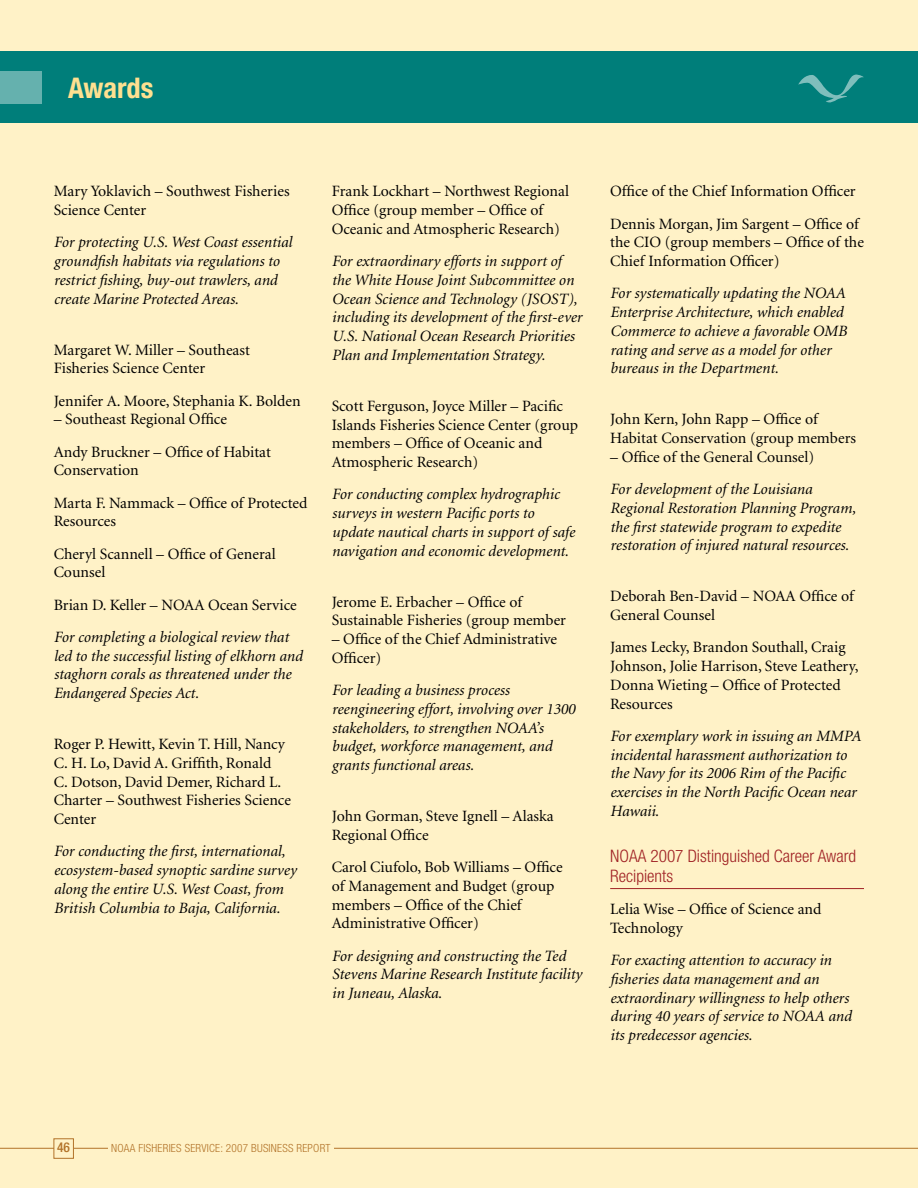
<style>
.page{position:relative;width:918px;height:1188px;background:#fff2c7}
.page>*{position:absolute;margin:0;border:0;box-sizing:border-box;transform-origin:0 0}
.t1{font:700 condensed 28.5px "Helvetica Neue";color:#ffe090}
.t2{font:300 condensed 17.25px/19.5px "Helvetica Neue";color:#a02225}
.t3{font:italic 15.75px/18.8px "Minion";color:#000}
.t4{font:15.75px/18.8px "Minion";color:#000}
.t5{font:500 condensed 13.5px "Helvetica Neue";color:#b27329}
.t6{font:300 condensed 11.25px "Helvetica Neue";letter-spacing:.02em;color:#b27329}
</style>
<div class="page">
<hr style="left:0;top:1148px;width:918px;height:1px;background:#b27329">
<div style="left:108px;top:1143px;width:226px;height:18px;background:#fff2c7"></div>
<div style="left:54px;top:1139px;width:19px;height:19px;background:#fff2c7"></div>
<div style="left:54px;top:1139px;width:20px;height:20px;border:1px solid #b27329"></div>
<div style="left:0;top:51px;width:918px;height:72px;background:#007e7a"></div>
<div style="left:0;top:71px;width:42px;height:32px;background:#65b1ae"></div>
<hr style="left:610px;top:888px;width:254px;height:1px;background:#a02225">
<svg style="left:798px;top:74px;width:66px;height:29px"></svg>
<h1 class="t1" style="left:68px;top:70px;width:87px">Awards</h1>
<p class="t4" style="left:54px;top:183px;width:237px">Mary Yoklavich – Southwest Fisheries<br>Science Center</p>
<p class="t3" style="left:54px;top:234px;width:240px">For protecting U.S. West Coast essential groundfish habitats via regulations to restrict fishing, buy-out trawlers, and create Marine Protected Areas.</p>
<p class="t4" style="left:54px;top:341px;width:198px">Margaret W. Miller – Southeast<br>Fisheries Science Center</p>
<p class="t4" style="left:54px;top:392px;width:248px">Jennifer A. Moore, Stephania K. Bolden</p>
<p class="t4" style="left:54px;top:404px;width:219px;line-height:32.2px">– Southeast Regional Office<br>Andy Bruckner – Office of Habitat</p>
<p class="t4" style="left:54px;top:455px;width:255px;line-height:32.2px">Conservation<br>Marta F. Nammack – Office of Protected</p>
<p class="t4" style="left:54px;top:506px;width:224px;line-height:32.2px">Resources<br>Cheryl Scannell – Office of General</p>
<p class="t4" style="left:54px;top:557px;width:245px;line-height:32.2px">Counsel<br>Brian D. Keller – NOAA Ocean Service</p>
<p class="t3" style="left:54px;top:628px;width:250px">For completing a biological review that led to the successful listing of elkhorn and staghorn corals as threatened under the Endangered Species Act.</p>
<p class="t4" style="left:54px;top:735px;width:239px">Roger P. Hewitt, Kevin T. Hill, Nancy<br>C. H. Lo, David A. Griffith, Ronald<br>C. Dotson, David Demer, Richard L.<br>Charter – Southwest Fisheries Science<br>Center</p>
<p class="t3" style="left:54px;top:843px;width:244px">For conducting the first, international, ecosystem-based synoptic sardine survey along the entire U.S. West Coast, from British Columbia to Baja, California.</p>
<p class="t4" style="left:332px;top:183px;width:239px">Frank Lockhart – Northwest Regional<br>Office (group member – Office of<br>Oceanic and Atmospheric Research)</p>
<p class="t3" style="left:332px;top:252px;width:252px">For extraordinary efforts in support of the White House Joint Subcommittee on Ocean Science and Technology (JSOST), including its development of the first-ever U.S. National Ocean Research Priorities Plan and Implementation Strategy.</p>
<p class="t4" style="left:332px;top:397px;width:248px">Scott Ferguson, Joyce Miller – Pacific Islands Fisheries Science Center (group members – Office of Oceanic and Atmospheric Research)</p>
<p class="t3" style="left:332px;top:486px;width:245px">For conducting complex hydrographic surveys in western Pacific ports to update nautical charts in support of safe navigation and economic development.</p>
<p class="t4" style="left:332px;top:593px;width:236px">Jerome E. Erbacher – Office of<br>Sustainable Fisheries (group member</p>
<p class="t4" style="left:332px;top:630px;width:227px">– Office of the Chief Administrative<br>Officer)</p>
<p class="t3" style="left:332px;top:681px;width:245px">For leading a business process reengineering effort, involving over 1300 stakeholders, to strengthen NOAA’s budget, workforce management, and grants functional areas.</p>
<p class="t4" style="left:332px;top:807px;width:223px">John Gorman, Steve Ignell – Alaska<br>Regional Office</p>
<p class="t4" style="left:332px;top:858px;width:232px">Carol Ciufolo, Bob Williams – Office of Management and Budget (group members – Office of the Chief<br>Administrative Officer)</p>
<p class="t3" style="left:332px;top:947px;width:252px">For designing and constructing the Ted<br>Stevens Marine Research Institute facility in Juneau, Alaska.</p>
<p class="t4" style="left:610px;top:176px;width:250px;line-height:32.2px">Office of the Chief Information Officer<br>Dennis Morgan, Jim Sargent – Office of</p>
<p class="t4" style="left:610px;top:234px;width:255px">the CIO (group members – Office of the<br>Chief Information Officer)</p>
<p class="t3" style="left:610px;top:285px;width:238px">For systematically updating the NOAA Enterprise Architecture, which enabled Commerce to achieve a favorable OMB rating and serve as a model for other bureaus in the Department.</p>
<p class="t4" style="left:610px;top:411px;width:247px">John Kern, John Rapp – Office of<br>Habitat Conservation (group members</p>
<p class="t4" style="left:610px;top:448px;width:206px">– Office of the General Counsel)</p>
<p class="t3" style="left:610px;top:480px;width:247px">For development of the Louisiana Regional Restoration Planning Program, the first statewide program to expedite restoration of injured natural resources.</p>
<p class="t4" style="left:610px;top:588px;width:245px">Deborah Ben-David – NOAA Office of<br>General Counsel</p>
<p class="t4" style="left:610px;top:639px;width:250px">James Lecky, Brandon Southall, Craig<br>Johnson, Jolie Harrison, Steve Leathery,<br>Donna Wieting – Office of Protected<br>Resources</p>
<p class="t3" style="left:610px;top:727px;width:252px">For exemplary work in issuing an MMPA incidental harassment authorization to the Navy for its 2006 Rim of the Pacific exercises in the North Pacific Ocean near Hawaii.</p>
<p class="t2" style="left:610px;top:846px;width:248px">NOAA 2007 DISTINGUISHED CAREER AWARD<br>RECIPIENTS</p>
<p class="t4" style="left:610px;top:900px;width:213px">Lelia Wise – Office of Science and<br>Technology</p>
<p class="t3" style="left:610px;top:951px;width:243px">For exacting attention to accuracy in fisheries data management and an extraordinary willingness to help others during 40 years of service to NOAA and its predecessor agencies.</p>
<p class="t5" style="left:57px;top:1139px;width:14px">46</p>
<p class="t6" style="left:111px;top:1142px;width:221px">NOAA FISHERI ES SERVICE: 2007 BUSINESS REPORT</p>
</div>
